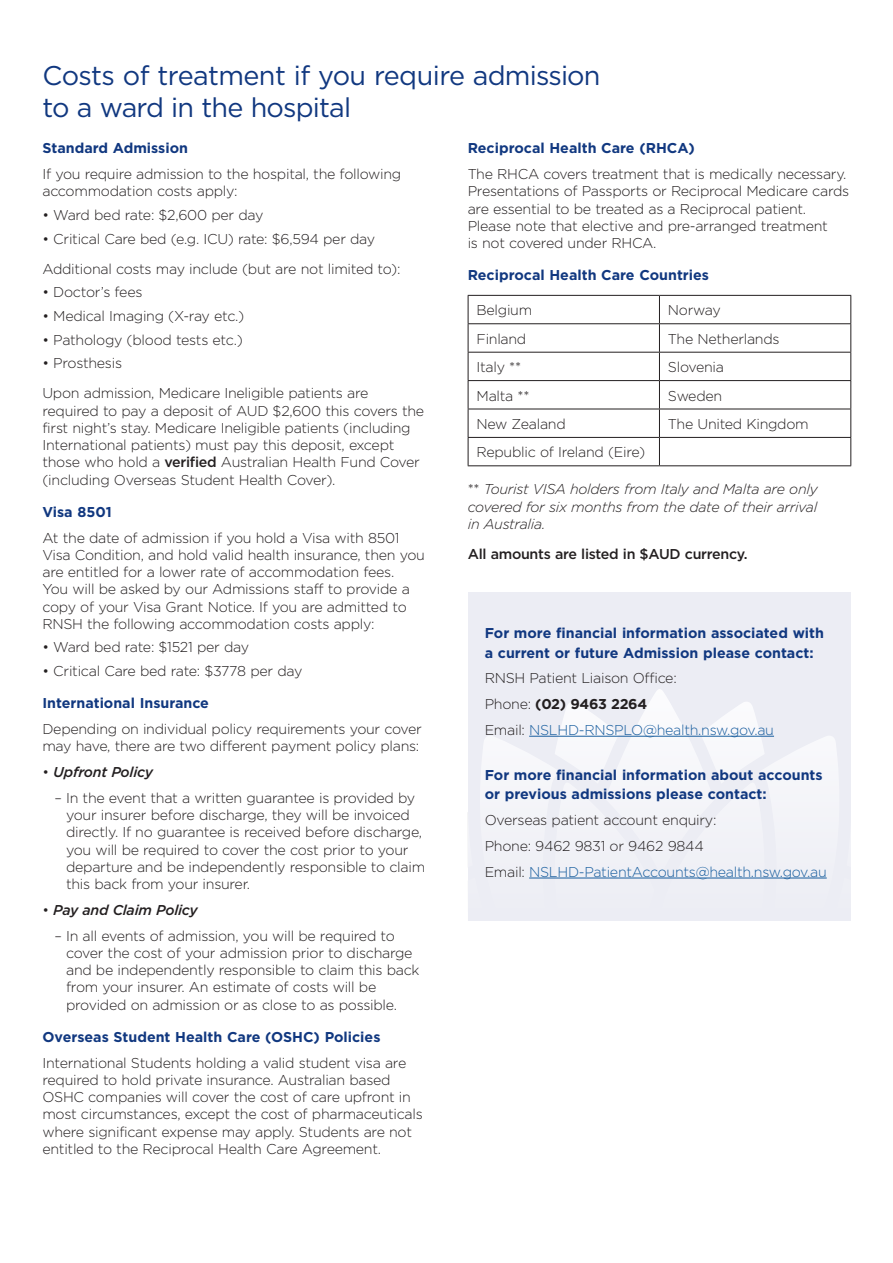
<style>
.page{position:relative;width:893px;height:1263px;background:#fff}
.page>*{position:absolute;margin:0;border:0;box-sizing:border-box;transform-origin:0 0}
.t1{font:27px/31.5px "Gotham";letter-spacing:-.03em;color:#113880}
.body{font:300 14.25px/17.2px "Gotham";letter-spacing:-.02em;color:#231f20}
.body-2{font:700 14.25px/19.5px "Gotham";color:#113880}
.body-3{font:italic 300 14.25px/17.2px "Gotham";letter-spacing:-.02em;color:#231f20;text-align:justify}
.body-4{font:300 14.25px "Gotham";letter-spacing:-.02em;color:#175d9e}
.body-5{font:500 14.25px "Gotham";letter-spacing:-.02em;color:#231f20}
.body-6{font:italic 500 14.25px "Gotham";letter-spacing:-.02em;color:#231f20}
.body-7{font:700 14.25px "Gotham";letter-spacing:-.02em;color:#231f20}
.s1{font-weight:500}
.s2{font-weight:300;font-style:normal}
.s3{font-style:normal}
.s4{font-weight:300}
.s5{color:#231f20}
</style>
<div class="page">
<div style="left:468px;top:592px;width:382px;height:329px;background:#ecedf4"></div>
<svg style="left:482px;top:689px;width:355px;height:189px"></svg>
<hr style="left:529px;top:736px;width:245px;height:1px;background:#175d9e">
<hr style="left:529px;top:878px;width:298px;height:1px;background:#175d9e">
<hr style="left:468px;top:295px;width:191px;height:1px;background:#231f20">
<hr style="left:659px;top:295px;width:192px;height:1px;background:#231f20">
<hr style="left:468px;top:323px;width:191px;height:1px;background:#231f20">
<hr style="left:659px;top:323px;width:192px;height:1px;background:#231f20">
<hr style="left:468px;top:352px;width:191px;height:1px;background:#231f20">
<hr style="left:659px;top:352px;width:192px;height:1px;background:#231f20">
<hr style="left:468px;top:380px;width:191px;height:1px;background:#231f20">
<hr style="left:659px;top:380px;width:192px;height:1px;background:#231f20">
<hr style="left:468px;top:409px;width:191px;height:1px;background:#231f20">
<hr style="left:659px;top:409px;width:192px;height:1px;background:#231f20">
<hr style="left:468px;top:437px;width:191px;height:1px;background:#231f20">
<svg style="left:468px;top:296px;width:1px;height:169px"></svg>
<hr style="left:659px;top:437px;width:192px;height:1px;background:#231f20">
<svg style="left:659px;top:296px;width:1px;height:169px"></svg>
<svg style="left:850px;top:296px;width:1px;height:169px"></svg>
<hr style="left:468px;top:465px;width:191px;height:1px;background:#231f20">
<hr style="left:659px;top:465px;width:192px;height:1px;background:#231f20">
<h1 class="t1" style="left:42px;top:60px;width:560px">Costs of treatment if you require admission to a ward in the hospital</h1>
<h3 class="body-2" style="left:42px;top:139px;width:147px">Standard Admission</h3>
<p class="body" style="left:42px;top:165px;width:360px">If you require admission to the hospital, the following accommodation costs apply:</p>
<p class="body" style="left:42px;top:206px;width:222px">• Ward bed rate: $2,600 per day</p>
<p class="body" style="left:42px;top:230px;width:334px">• Critical Care bed (e.g. ICU) rate: $6,594 per day</p>
<p class="body" style="left:42px;top:260px;width:360px">Additional costs may include (but are not limited to):</p>
<p class="body" style="left:42px;top:283px;width:101px">• Doctor’s fees</p>
<p class="body" style="left:42px;top:307px;width:203px">• Medical Imaging (X-ray etc.)</p>
<p class="body" style="left:42px;top:331px;width:202px">• Pathology (blood tests etc.)</p>
<p class="body" style="left:42px;top:354px;width:81px">• Prosthesis</p>
<p class="body" style="left:42px;top:384px;width:383px">Upon admission, Medicare Ineligible patients are required to pay a deposit of AUD $2,600 this covers the first night’s stay. Medicare Ineligible patients (including International patients) must pay this deposit, except those who hold a <span class="s1">verified</span> Australian Health Fund Cover (including Overseas Student Health Cover).</p>
<h3 class="body-2" style="left:42px;top:502px;width:71px">Visa 8501</h3>
<p class="body" style="left:42px;top:528px;width:384px">At the date of admission if you hold a Visa with 8501<br>Visa Condition, and hold valid health insurance, then you are entitled for a lower rate of accommodation fees.<br>You will be asked by our Admissions staff to provide a copy of your Visa Grant Notice. If you are admitted to RNSH the following accommodation costs apply:</p>
<p class="body" style="left:42px;top:638px;width:208px">• Ward bed rate: $1521 per day</p>
<p class="body" style="left:42px;top:662px;width:261px">• Critical Care bed rate: $3778 per day</p>
<h3 class="body-2" style="left:42px;top:693px;width:168px">International Insurance</h3>
<p class="body" style="left:42px;top:720px;width:381px">Depending on individual policy requirements your cover may have, there are two different payment policy plans:</p>
<p class="body-6" style="left:42px;top:763px;width:112px"><span class="s2">•</span> Upfront Policy</p>
<p class="body" style="left:66px;top:789px;width:361px;text-indent:-12px">– In the event that a written guarantee is provided by your insurer before discharge, they will be invoiced directly. If no guarantee is received before discharge, you will be required to cover the cost prior to your departure and be independently responsible to claim this back from your insurer.</p>
<p class="body-6" style="left:42px;top:900px;width:157px"><span class="s2">•</span> Pay and Claim Policy</p>
<p class="body" style="left:66px;top:926px;width:355px;text-indent:-12px">– In all events of admission, you will be required to cover the cost of your admission prior to discharge and be independently responsible to claim this back from your insurer. An estimate of costs will be provided on admission or as close to as possible.</p>
<h3 class="body-2" style="left:42px;top:1027px;width:340px">Overseas Student Health Care (OSHC) Policies</h3>
<p class="body" style="left:42px;top:1053px;width:382px">International Students holding a valid student visa are required to hold private insurance. Australian based OSHC companies will cover the cost of care upfront in most circumstances, except the cost of pharmaceuticals where significant expense may apply. Students are not entitled to the Reciprocal Health Care Agreement.</p>
<h3 class="body-2" style="left:468px;top:139px;width:229px">Reciprocal Health Care (RHCA)</h3>
<p class="body" style="left:468px;top:165px;width:383px">The RHCA covers treatment that is medically necessary.<br>Presentations of Passports or Reciprocal Medicare cards are essential to be treated as a Reciprocal patient.<br>Please note that elective and pre-arranged treatment<br>is not covered under RHCA.</p>
<h3 class="body-2" style="left:468px;top:266px;width:243px">Reciprocal Health Care Countries</h3>
<p class="body" style="left:477px;top:301px;width:57px">Belgium</p>
<p class="body" style="left:668px;top:301px;width:54px">Norway</p>
<p class="body" style="left:477px;top:330px;width:51px">Finland</p>
<p class="body" style="left:668px;top:330px;width:113px">The Netherlands</p>
<p class="body" style="left:477px;top:358px;width:46px">Italy **</p>
<p class="body" style="left:668px;top:358px;width:58px">Slovenia</p>
<p class="body" style="left:477px;top:386px;width:54px">Malta **</p>
<p class="body" style="left:668px;top:386px;width:56px">Sweden</p>
<p class="body" style="left:477px;top:415px;width:91px">New Zealand</p>
<p class="body" style="left:668px;top:415px;width:142px">The United Kingdom</p>
<p class="body" style="left:477px;top:443px;width:170px">Republic of Ireland (Eire)</p>
<p class="body-3" style="left:468px;top:480px;width:352px"><span class="s3">**</span> Tourist VISA holders from Italy and Malta are only covered for six months from the date of their arrival in Australia.</p>
<p class="body-5" style="left:468px;top:545px;width:281px">All amounts are listed in $AUD currency.</p>
<h3 class="body-2" style="left:485px;top:623px;width:341px">For more financial information associated with a current or future Admission please contact:</h3>
<p class="body" style="left:485px;top:669px;width:194px">RNSH Patient Liaison Office:</p>
<p class="body-7" style="left:485px;top:694px;width:164px"><span class="s4">Phone:</span> (02) 9463 2264</p>
<p class="body-4" style="left:485px;top:721px;width:291px"><span class="s5">Email:</span> NSLHD-RNSPLO@health.nsw.gov.au</p>
<p class="body-2" style="left:485px;top:765px;width:339px">For more financial information about accounts or previous admissions please contact:</p>
<p class="body" style="left:485px;top:811px;width:233px">Overseas patient account enquiry:</p>
<p class="body" style="left:485px;top:837px;width:221px">Phone: 9462 9831 or 9462 9844</p>
<p class="body-4" style="left:485px;top:862px;width:343px"><span class="s5">Email:</span> NSLHD-PatientAccounts@health.nsw.gov.au</p>
</div>
